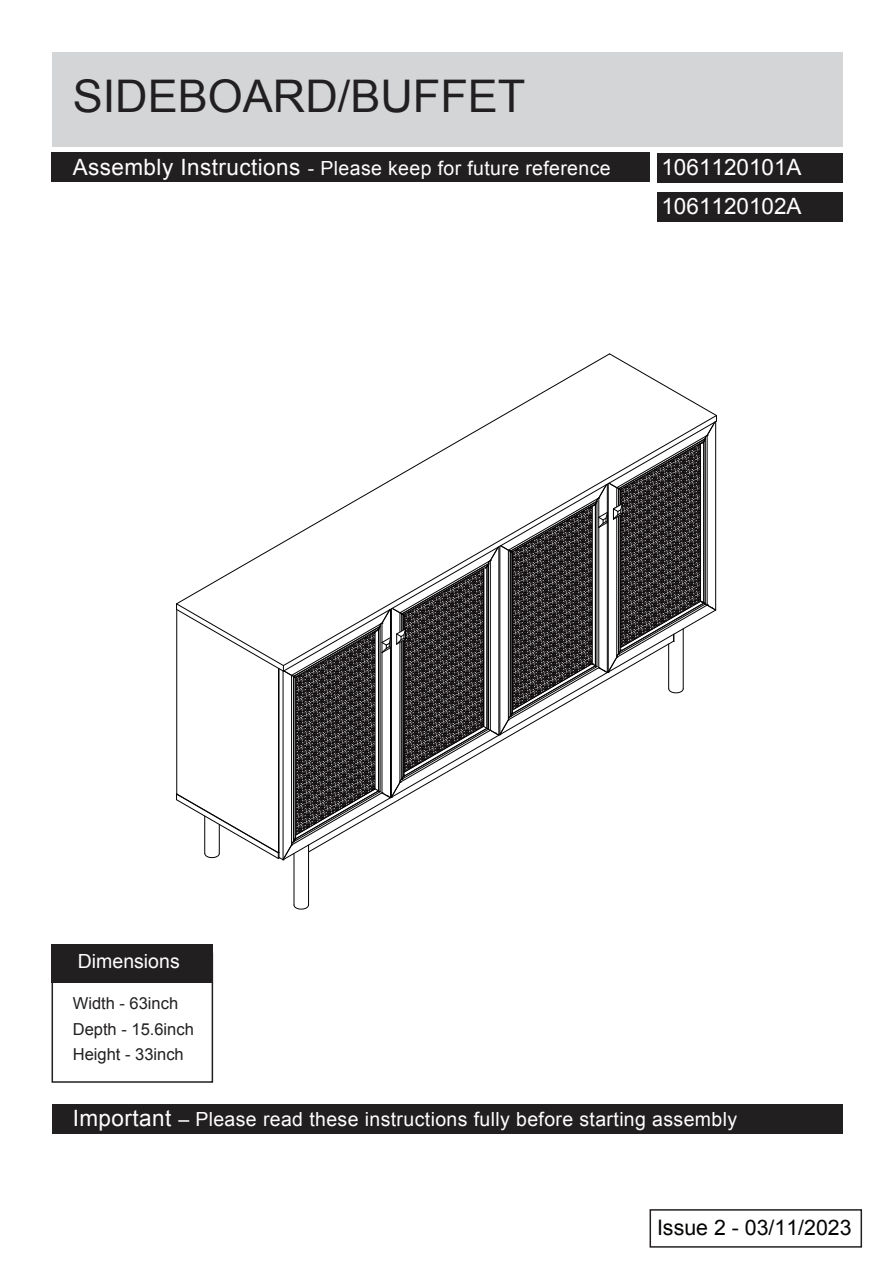
<style>
.page{position:relative;width:893px;height:1263px;background:#fff}
.page>*{position:absolute;margin:0;border:0;box-sizing:border-box;transform-origin:0 0}
.t1{font:45px "Arial";color:#221f21}
.t2{font:22.5px/39px "Arial";color:#fff}
.t3{font:21.3px "Arial";color:#040503}
.t4{font:19.5px "Arial";letter-spacing:.02em;color:#fff}
.t5{font:19.5px "Arial";color:#fff}
.t6{font:16.5px/25.5px "Arial";color:#221f21}
.s1{font-size:22.5px}
</style>
<div class="page">
<div style="left:52px;top:52px;width:790px;height:95px;background:#d3d5d7"></div>
<div style="left:52px;top:152px;width:598px;height:30px;background:#221f21"></div>
<div style="left:657px;top:153px;width:185px;height:29px;background:#221f21"></div>
<div style="left:657px;top:192px;width:185px;height:29px;background:#221f21"></div>
<div style="left:52px;top:953px;width:161px;height:130px;border:2px solid #221f21"></div>
<div style="left:52px;top:944px;width:161px;height:38px;background:#221f21"></div>
<div style="left:52px;top:1104px;width:790px;height:30px;background:#221f21"></div>
<div style="left:650px;top:1209px;width:212px;height:38px;border:2px solid #231f20"></div>
<hr style="left:294px;top:853px;width:1px;height:52px;background:#030303">
<hr style="left:308px;top:845px;width:1px;height:60px;background:#030303">
<svg style="left:294px;top:904px;width:15px;height:5px"></svg>
<svg style="left:176px;top:353px;width:541px;height:507px"></svg>
<h1 class="t1" style="left:73px;top:67px;width:454px">SIDEBOARD/BUFFET</h1>
<p class="t4" style="left:73px;top:155px;width:539px"><span class="s1">Assembly Instructions</span> - Please keep for future reference</p>
<p class="t2" style="left:661px;top:148px;width:142px">1061120101A<br>1061120102A</p>
<p class="t5" style="left:78px;top:949px;width:103px">Dimensions</p>
<p class="t6" style="left:73px;top:991px;width:123px">Width - 63inch<br>Depth - 15.6inch<br>Height - 33inch</p>
<p class="t4" style="left:73px;top:1106px;width:666px"><span class="s1">Important</span> – Please read these instructions fully before starting assembly</p>
<p class="t3" style="left:657px;top:1214px;width:196px">Issue 2 - 03/11/2023</p>
</div>
